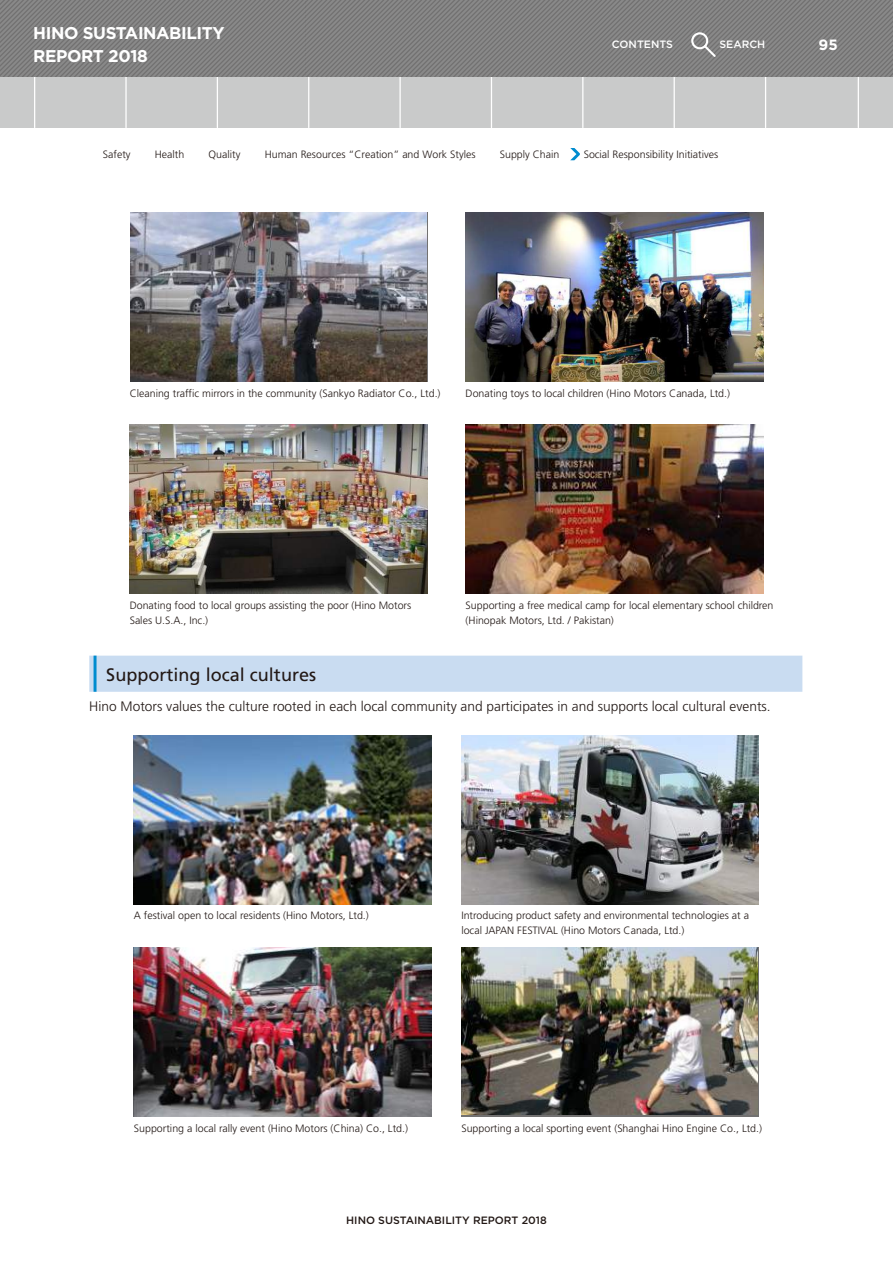
<style>
.page{position:relative;width:893px;height:1263px;background:#fff}
.page>*{position:absolute;margin:0;border:0;box-sizing:border-box;transform-origin:0 0}
.t1{font:18px "Frutiger";color:#221815}
.t2{font:700 16.95px/23.4px "Gotham";letter-spacing:-.025em;color:#fff}
.t3{font:700 14.85px "Gotham";color:#fff}
.t4{font:300 13.65px "Frutiger";color:#221815}
.t5{font:300 10.65px/14.9px "Frutiger";color:#221815}
.t6{font:500 10.65px "Gotham";color:#221815}
.t7{font:500 10.65px "Gotham";color:#fff}
.s1{font-family:"UD Shin Go NT Pro";font-weight:400}
</style>
<div class="page">
<div style="left:89px;top:656px;width:713px;height:36px;background:#c9dcf1"></div>
<hr style="left:94px;top:656px;width:3px;height:36px;background:#008ccf">
<img style="left:130px;top:424px;width:297px;height:169px">
<img style="left:134px;top:735px;width:298px;height:169px">
<img style="left:134px;top:948px;width:297px;height:169px">
<img style="left:466px;top:425px;width:297px;height:168px">
<img style="left:461px;top:735px;width:297px;height:169px">
<img style="left:461px;top:948px;width:297px;height:167px">
<img style="left:131px;top:213px;width:296px;height:169px">
<img style="left:466px;top:213px;width:297px;height:169px">
<div style="left:0;top:0;width:893px;height:128px;background:#c9caca"></div>
<hr style="left:34px;top:65px;width:1px;height:63px;background:#fff">
<hr style="left:765px;top:65px;width:1px;height:63px;background:#fff">
<hr style="left:858px;top:65px;width:1px;height:63px;background:#fff">
<hr style="left:674px;top:65px;width:1px;height:63px;background:#fff">
<hr style="left:582px;top:65px;width:1px;height:63px;background:#fff">
<hr style="left:491px;top:65px;width:1px;height:63px;background:#fff">
<hr style="left:399px;top:65px;width:2px;height:63px;background:#fff">
<hr style="left:308px;top:65px;width:1px;height:63px;background:#fff">
<hr style="left:217px;top:65px;width:1px;height:63px;background:#fff">
<hr style="left:125px;top:65px;width:2px;height:63px;background:#fff">
<svg style="left:0;top:0;width:893px;height:76px;background:#7f7f7f"></svg>
<svg style="left:570px;top:148px;width:10px;height:12px"></svg>
<h2 class="t2" style="left:33px;top:21px;width:193px">HINO SUSTAINABILITY<br>REPORT 2018</h2>
<p class="t7" style="left:612px;top:39px;width:63px">CONTENTS</p>
<p class="t7" style="left:719px;top:39px;width:47px">SEARCH</p>
<h3 class="t3" style="left:818px;top:36px;width:21px">95</h3>
<p class="t5" style="left:103px;top:147px;width:617px">Safety<span class="s1">　　</span> Health<span class="s1">　　</span> Quality<span class="s1">　　</span> Human Resources “Creation” and Work Styles<span class="s1">　　</span> Supply Chain<span class="s1">　　</span> Social Responsibility Initiatives</p>
<p class="t5" style="left:130px;top:386px;width:312px">Cleaning traffic mirrors in the community (Sankyo Radiator Co., Ltd.)</p>
<p class="t5" style="left:466px;top:386px;width:266px">Donating toys to local children (Hino Motors Canada, Ltd.)</p>
<p class="t5" style="left:130px;top:598px;width:283px">Donating food to local groups assisting the poor (Hino Motors<br>Sales U.S.A., Inc.)</p>
<p class="t5" style="left:466px;top:598px;width:309px">Supporting a free medical camp for local elementary school children (Hinopak Motors, Ltd. / Pakistan)</p>
<h1 class="t1" style="left:106px;top:664px;width:211px">Supporting local cultures</h1>
<p class="t4" style="left:89px;top:698px;width:683px">Hino Motors values the culture rooted in each local community and participates in and supports local cultural events.</p>
<p class="t5" style="left:134px;top:908px;width:236px">A festival open to local residents (Hino Motors, Ltd.)</p>
<p class="t5" style="left:461px;top:908px;width:289px">Introducing product safety and environmental technologies at a local JAPAN FESTIVAL (Hino Motors Canada, Ltd.)</p>
<p class="t5" style="left:134px;top:1121px;width:276px">Supporting a local rally event (Hino Motors (China) Co., Ltd.)</p>
<p class="t5" style="left:461px;top:1121px;width:302px">Supporting a local sporting event (Shanghai Hino Engine Co., Ltd.)</p>
<p class="t6" style="left:346px;top:1214px;width:202px">HINO SUSTAINABILITY REPORT 2018</p>
</div>
